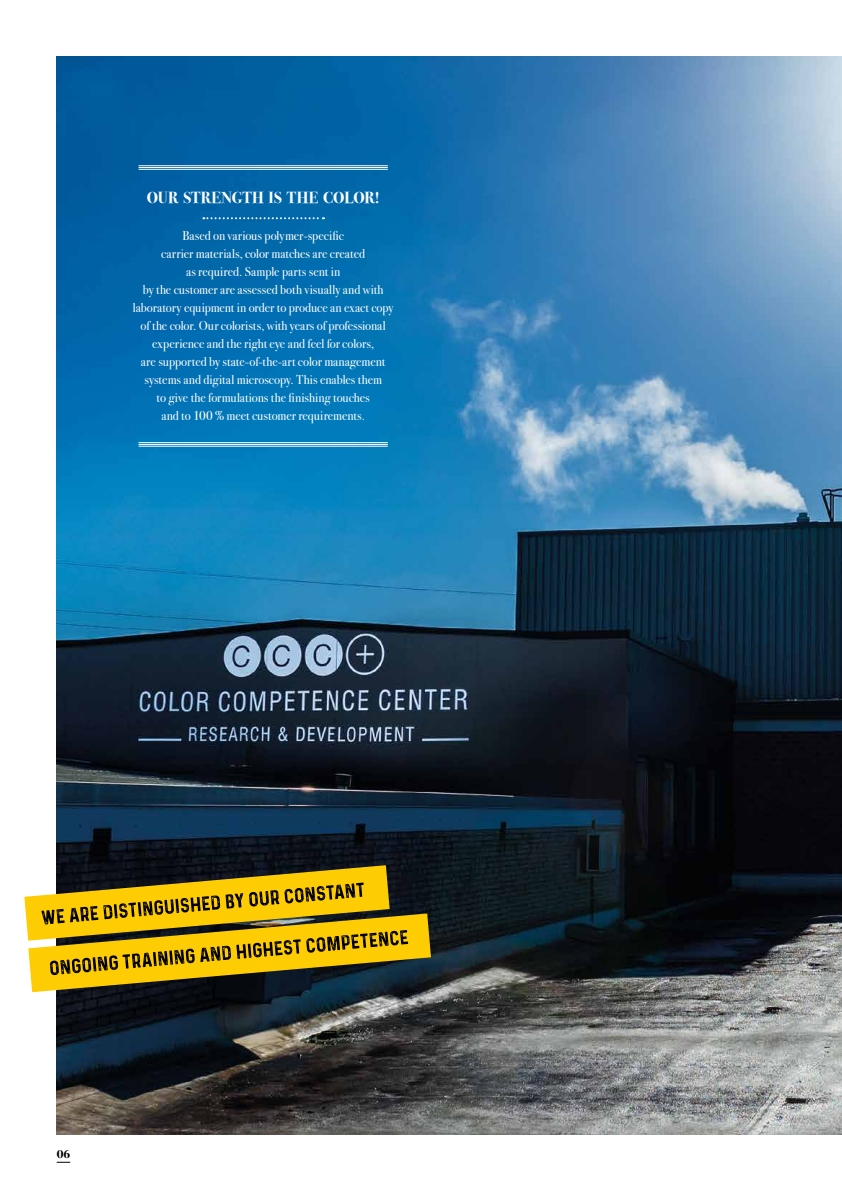
<style>
.page{position:relative;width:842px;height:1191px;background:#fff}
.page>*{position:absolute;margin:0;border:0;box-sizing:border-box;transform-origin:0 0}
.t1{font:700 16px "Bodoni Svty Two ITCTT";letter-spacing:.005em;color:#fff}
.t2{font:13px/18px "Bodoni Svty Two ITCTT";color:#fff;text-align:center}
.t3{font:700 12px "Bodoni Svty Two ITCTT";color:#000}
</style>
<div class="page">
<img style="left:57px;top:57px;width:785px;height:1077px">
<svg style="left:57px;top:1161px;width:13px;height:1px"></svg>
<svg style="left:203px;top:217px;width:121px;height:2px"></svg>
<hr style="left:139px;top:165px;width:249px;height:1px;background:#fff">
<hr style="left:139px;top:167px;width:249px;height:1px;background:#fff">
<hr style="left:139px;top:169px;width:249px;height:1px;background:#fff">
<hr style="left:139px;top:442px;width:249px;height:1px;background:#fff">
<hr style="left:139px;top:444px;width:249px;height:1px;background:#fff">
<hr style="left:139px;top:446px;width:249px;height:1px;background:#fff">
<svg style="left:24px;top:865px;width:407px;height:127px;background:#9b8213"></svg>
<p class="t1" style="left:147px;top:184px;width:234px">OUR STRENGTH IS THE COLOR!</p>
<p class="t2" style="left:133px;top:225px;width:262px">Based on various polymer-specific<br>carrier materials, color matches are created<br>as required. Sample parts sent in<br>by the customer are assessed both visually and with laboratory equipment in order to produce an exact copy of the color. Our colorists, with years of professional experience and the right eye and feel for colors,<br>are supported by state-of-the-art color management systems and digital microscopy. This enables them<br>to give the formulations the finishing touches<br>and to 100 % meet customer requirements.</p>
<p class="t3" style="left:57px;top:1144px;width:15px">06</p>
</div>
